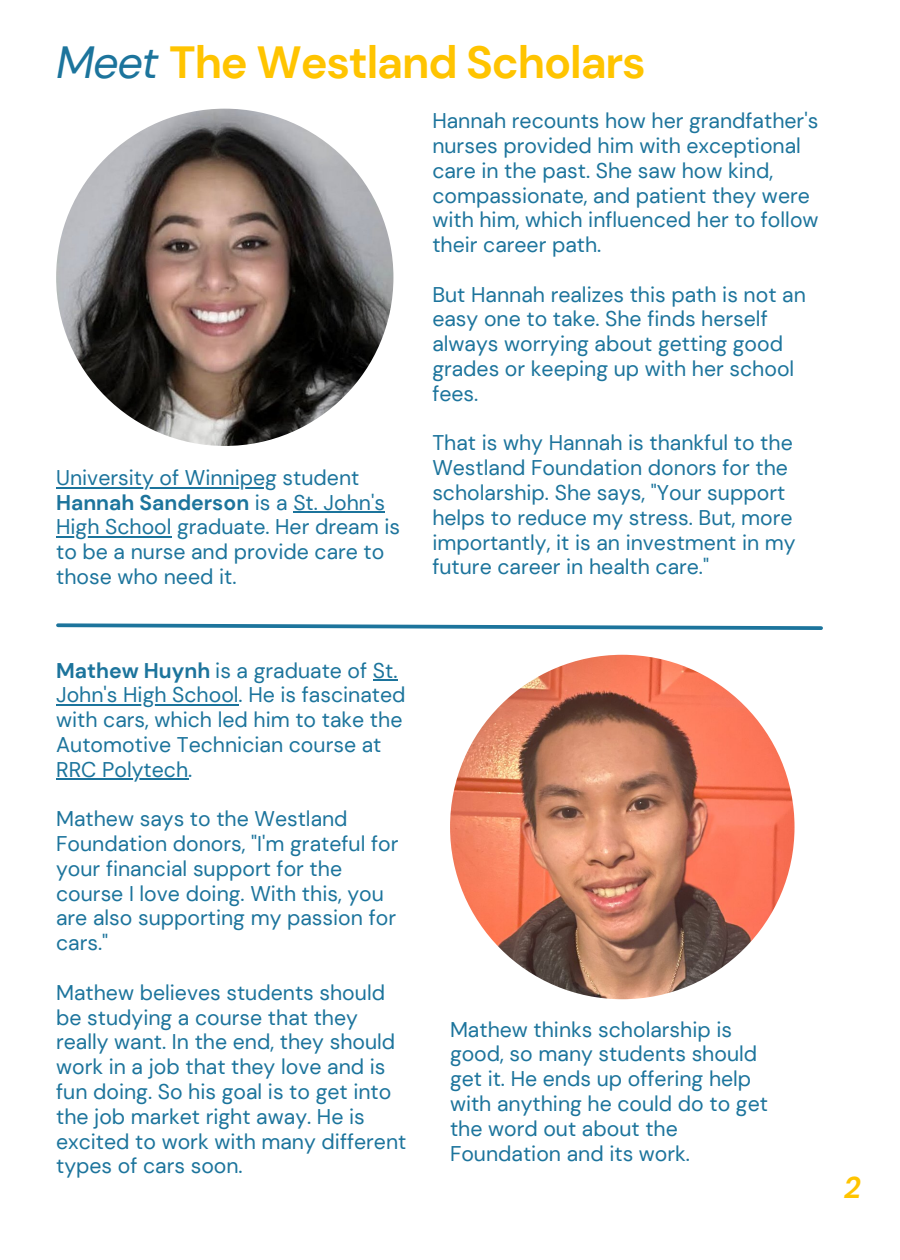
<style>
.page{position:relative;width:900px;height:1260px;background:#fff}
.page>*{position:absolute;margin:0;border:0;box-sizing:border-box;transform-origin:0 0}
.t1{font:700 45px "DM Sans";letter-spacing:-.025em;color:#ffc400}
.t2{font:italic 700 30px "DM Sans";color:#ffc400}
.t3{font:21.25px/24.8px "DM Sans";color:#1c749c}
.s1{font-weight:400;font-style:italic;color:#1c749c}
.s2{font-weight:700}
</style>
<div class="page">
<img style="left:56px;top:109px;width:337px;height:337px;border-radius:50%">
<svg style="left:56px;top:623px;width:767px;height:7px"></svg>
<img style="left:450px;top:655px;width:345px;height:344px;border-radius:50%">
<hr style="left:56px;top:487px;width:221px;height:1px;background:#1c749c">
<hr style="left:293px;top:511px;width:92px;height:2px;background:#1c749c">
<hr style="left:56px;top:536px;width:116px;height:2px;background:#1c749c">
<hr style="left:373px;top:679px;width:25px;height:2px;background:#1c749c">
<hr style="left:56px;top:704px;width:183px;height:2px;background:#1c749c">
<hr style="left:56px;top:778px;width:132px;height:2px;background:#1c749c">
<p class="t1" style="left:56px;top:33px;width:591px"><span class="s1">Meet</span> The Westland Scholars</p>
<p class="t3" style="left:56px;top:465px;width:345px">University of Winnipeg student<br><span class="s2">Hannah Sanderson</span> is a St. John's<br>High School graduate. Her dream is to be a nurse and provide care to those who need it.</p>
<p class="t3" style="left:432px;top:109px;width:388px">Hannah recounts how her grandfather's nurses provided him with exceptional care in the past. She saw how kind, compassionate, and patient they were with him, which influenced her to follow their career path.</p>
<p class="t3" style="left:432px;top:282px;width:375px">But Hannah realizes this path is not an easy one to take. She finds herself always worrying about getting good grades or keeping up with her school fees.</p>
<p class="t3" style="left:432px;top:431px;width:365px">That is why Hannah is thankful to the Westland Foundation donors for the scholarship. She says, "Your support helps to reduce my stress. But, more importantly, it is an investment in my future career in health care."</p>
<p class="t3" style="left:56px;top:658px;width:351px"><span class="s2">Mathew Huynh</span> is a graduate of St.<br>John's High School. He is fascinated with cars, which led him to take the<br>Automotive Technician course at<br>RRC Polytech.</p>
<p class="t3" style="left:56px;top:807px;width:344px">Mathew says to the Westland<br>Foundation donors, "I'm grateful for your financial support for the course I love doing. With this, you are also supporting my passion for cars."</p>
<p class="t3" style="left:56px;top:980px;width:352px">Mathew believes students should be studying a course that they really want. In the end, they should work in a job that they love and is fun doing. So his goal is to get into the job market right away. He is excited to work with many different types of cars soon.</p>
<p class="t3" style="left:450px;top:1017px;width:320px">Mathew thinks scholarship is good, so many students should get it. He ends up offering help with anything he could do to get the word out about the<br>Foundation and its work.</p>
<p class="t2" style="left:844px;top:1168px;width:19px">2</p>
</div>
